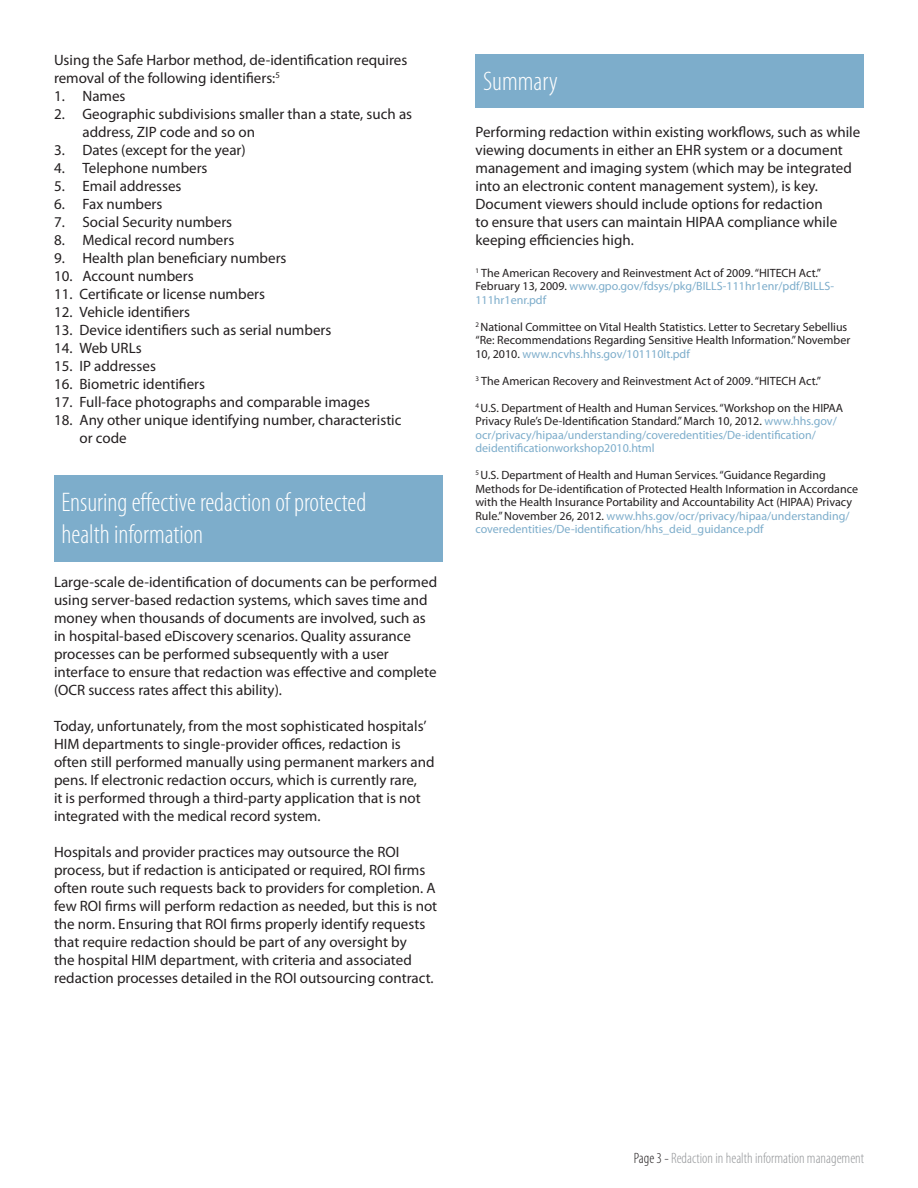
<style>
.page{position:relative;width:918px;height:1188px;background:#fff}
.page>*{position:absolute;margin:0;border:0;box-sizing:border-box;transform-origin:0 0}
.t1{font:300 condensed 27px/32.4px "Myriad Pro";color:#fff}
.t2{font:15px/18px "Myriad Pro";color:#231f20}
.t3{font:300 condensed 15px "Myriad Pro";color:#939598}
.t4{font:12px/13.5px "Myriad Pro";color:#231f20}
.s1{color:#7dadcb}
.s2{color:#231f20}
</style>
<div class="page">
<div style="left:476px;top:54px;width:388px;height:54px;background:#7dadcb"></div>
<div style="left:54px;top:475px;width:388px;height:87px;background:#7dadcb"></div>
<p class="t2" style="left:54px;top:52px;width:355px">Using the Safe Harbor method, de-identification requires removal of the following identifiers:<sup>5</sup></p>
<p class="t2" style="left:54px;top:88px;width:73px">1. Names</p>
<p class="t2" style="left:82px;top:106px;width:331px;text-indent:-28px">2. Geographic subdivisions smaller than a state, such as address, ZIP code and so on</p>
<p class="t2" style="left:54px;top:142px;width:193px">3. Dates (except for the year)</p>
<p class="t2" style="left:54px;top:160px;width:155px">4. Telephone numbers</p>
<p class="t2" style="left:54px;top:178px;width:129px">5. Email addresses</p>
<p class="t2" style="left:54px;top:196px;width:110px">6. Fax numbers</p>
<p class="t2" style="left:54px;top:214px;width:180px">7. Social Security numbers</p>
<p class="t2" style="left:54px;top:232px;width:182px">8. Medical record numbers</p>
<p class="t2" style="left:54px;top:250px;width:234px">9. Health plan beneficiary numbers</p>
<p class="t2" style="left:54px;top:268px;width:141px">10. Account numbers</p>
<p class="t2" style="left:54px;top:286px;width:213px">11. Certificate or license numbers</p>
<p class="t2" style="left:54px;top:304px;width:138px">12. Vehicle identifiers</p>
<p class="t2" style="left:54px;top:322px;width:279px">13. Device identifiers such as serial numbers</p>
<p class="t2" style="left:54px;top:340px;width:89px">14. Web URLs</p>
<p class="t2" style="left:54px;top:358px;width:103px">15. IP addresses</p>
<p class="t2" style="left:54px;top:376px;width:153px">16. Biometric identifiers</p>
<p class="t2" style="left:54px;top:394px;width:317px">17. Full-face photographs and comparable images</p>
<p class="t2" style="left:80px;top:412px;width:324px;text-indent:-26px">18. Any other unique identifying number, characteristic or code</p>
<p class="t1" style="left:62px;top:487px;width:306px">Ensuring effective redaction of protected health information</p>
<p class="t2" style="left:54px;top:574px;width:385px">Large-scale de-identification of documents can be performed using server-based redaction systems, which saves time and money when thousands of documents are involved, such as in hospital-based eDiscovery scenarios. Quality assurance processes can be performed subsequently with a user interface to ensure that redaction was effective and complete (OCR success rates affect this ability).</p>
<p class="t2" style="left:54px;top:718px;width:382px">Today, unfortunately, from the most sophisticated hospitals’ HIM departments to single-provider offices, redaction is often still performed manually using permanent markers and pens. If electronic redaction occurs, which is currently rare,<br>it is performed through a third-party application that is not integrated with the medical record system.</p>
<p class="t2" style="left:54px;top:844px;width:385px">Hospitals and provider practices may outsource the ROI process, but if redaction is anticipated or required, ROI firms often route such requests back to providers for completion. A few ROI firms will perform redaction as needed, but this is not the norm. Ensuring that ROI firms properly identify requests that require redaction should be part of any oversight by<br>the hospital HIM department, with criteria and associated redaction processes detailed in the ROI outsourcing contract.</p>
<p class="t1" style="left:483px;top:65px;width:76px">Summary</p>
<p class="t2" style="left:476px;top:124px;width:386px">Performing redaction within existing workflows, such as while viewing documents in either an EHR system or a document management and imaging system (which may be integrated into an electronic content management system), is key.<br>Document viewers should include options for redaction<br>to ensure that users can maintain HIPAA compliance while keeping efficiencies high.</p>
<p class="t4" style="left:476px;top:266px;width:360px"><sup>1</sup> The American Recovery and Reinvestment Act of 2009. “HITECH Act.”<br>February 13, 2009. <span class="s1">www.gpo.gov/fdsys/pkg/BILLS-111hr1enr/pdf/BILLS-<br>111hr1enr.pdf</span></p>
<p class="t4" style="left:476px;top:320px;width:376px"><sup>2</sup> National Committee on Vital Health Statistics. Letter to Secretary Sebellius “Re: Recommendations Regarding Sensitive Health Information.” November<br>10, 2010. <span class="s1">www.ncvhs.hhs.gov/101110lt.pdf</span></p>
<p class="t4" style="left:476px;top:374px;width:347px"><sup>3</sup> The American Recovery and Reinvestment Act of 2009. “HITECH Act.”</p>
<p class="t4" style="left:476px;top:401px;width:369px"><sup>4</sup> U.S. Department of Health and Human Services. “Workshop on the HIPAA Privacy Rule’s De-Identification Standard.”March 10, 2012. <span class="s1">www.hhs.gov/ ocr/privacy/hipaa/understanding/coveredentities/De-identification/ deidentificationworkshop2010.html</span></p>
<p class="t4" style="left:476px;top:469px;width:384px"><sup>5</sup> U.S. Department of Health and Human Services. “Guidance Regarding Methods for De-identification of Protected Health Information in Accordance with the Health Insurance Portability and Accountability Act (HIPAA) Privacy Rule.” November 26, 2012. <span class="s1">www.hhs.gov/ocr/privacy/hipaa/understanding/ coveredentities/De-identification/hhs_deid_guidance.pdf</span></p>
<p class="t3" style="left:634px;top:1150px;width:232px"><span class="s2">Page 3 -</span> Redaction in health information management</p>
</div>
